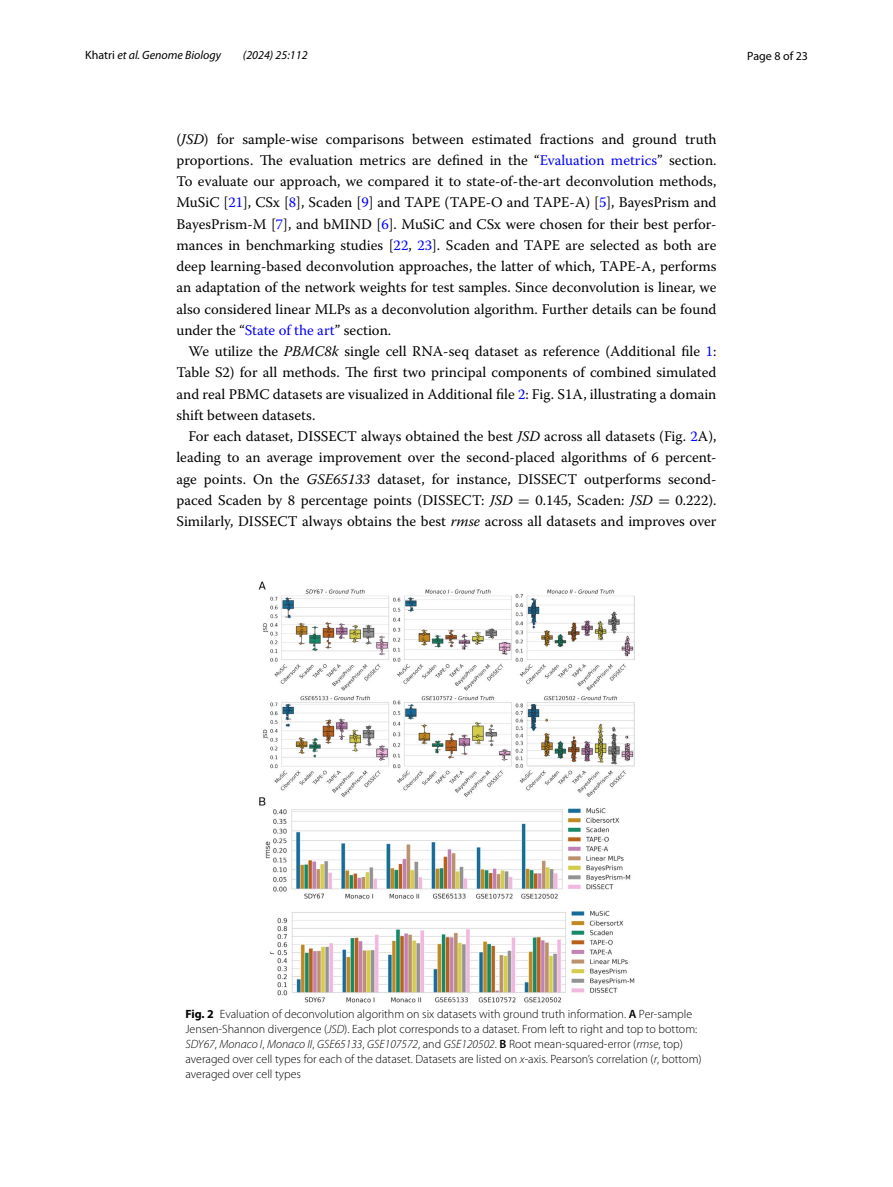
<style>
.page{position:relative;width:893px;height:1187px;background:#fff}
.page>*{position:absolute;margin:0;border:0;box-sizing:border-box;transform-origin:0 0}
.t1{font:14.7px/21.3px "Warnock Pro";color:#000;text-align:justify}
.t2{font:300 12px/15px "Myriad Pro";color:#000}
.t3{font:italic 12px "Myriad Pro";color:#000}
.t4{font:12px "Myriad Pro";color:#000}
.s1{font-style:normal}
.s2{font-style:italic}
.s3{color:#00f}
.s4{font-family:"MTSY"}
.s5{font-weight:700}
.s6{font-weight:600}
</style>
<div class="page">
<img style="left:258px;top:581px;width:377px;height:421px">
<p class="t3" style="left:85px;top:48px;width:138px"><span class="s1">Khatri</span> et al. Genome Biology</p>
<p class="t3" style="left:243px;top:48px;width:66px">(2024) 25:112</p>
<p class="t4" style="left:747px;top:48px;width:62px">Page 8 of 23</p>
<p class="t1" style="left:176px;top:128px;width:542px">(<span class="s2">JSD</span>) for sample-wise comparisons between estimated fractions and ground truth proportions. The evaluation metrics are defined in the “<span class="s3">Evaluation metrics</span>” section.<br>To evaluate our approach, we compared it to state-of-the-art deconvolution methods, MuSiC [<span class="s3">21</span>], CSx [<span class="s3">8</span>], Scaden [<span class="s3">9</span>] and TAPE (TAPE-O and TAPE-A) [<span class="s3">5</span>], BayesPrism and BayesPrism-M [<span class="s3">7</span>], and bMIND [<span class="s3">6</span>]. MuSiC and CSx were chosen for their best perfor&shy;mances in benchmarking studies [<span class="s3">22</span>, <span class="s3">23</span>]. Scaden and TAPE are selected as both are deep learning-based deconvolution approaches, the latter of which, TAPE-A, performs an adaptation of the network weights for test samples. Since deconvolution is linear, we also considered linear MLPs as a deconvolution algorithm. Further details can be found under the “<span class="s3">State of the art</span>” section.</p>
<p class="t1" style="left:176px;top:340px;width:542px;text-indent:12px">We utilize the <span class="s2">PBMC8k</span> single cell RNA-seq dataset as reference (Additional file <span class="s3">1</span>:<br>Table S2) for all methods. The first two principal components of combined simulated and real PBMC datasets are visualized in Additional file <span class="s3">2</span>: Fig. S1A, illustrating a domain shift between datasets.</p>
<p class="t1" style="left:176px;top:425px;width:542px;text-indent:12px">For each dataset, DISSECT always obtained the best <span class="s2">JSD</span> across all datasets (Fig. <span class="s3">2</span>A), leading to an average improvement over the second-placed algorithms of 6 percent&shy;age points. On the <span class="s2">GSE65133</span> dataset, for instance, DISSECT outperforms second&shy;paced Scaden by 8 percentage points (DISSECT: <span class="s2">JSD</span> <span class="s4">=</span> 0.145, Scaden: <span class="s2">JSD</span> <span class="s4">=</span> 0.222).<br>Similarly, DISSECT always obtains the best <span class="s2">rmse</span> across all datasets and improves over</p>
<p class="t2" style="left:185px;top:1006px;width:518px"><span class="s5">Fig. 2</span> Evaluation of deconvolution algorithm on six datasets with ground truth information. <span class="s6">A</span> Per-sample Jensen-Shannon divergence (<span class="s2">JSD</span>). Each plot corresponds to a dataset. From left to right and top to bottom:<br><span class="s2">SDY67</span>, <span class="s2">Monaco I</span>, <span class="s2">Monaco II</span>, <span class="s2">GSE65133</span>, <span class="s2">GSE107572</span>, and <span class="s2">GSE120502</span>. <span class="s6">B</span> Root mean-squared-error (<span class="s2">rmse</span>, top) averaged over cell types for each of the dataset. Datasets are listed on <span class="s2">x</span>-axis. Pearson’s correlation (<span class="s2">r</span>, bottom) averaged over cell types</p>
</div>
